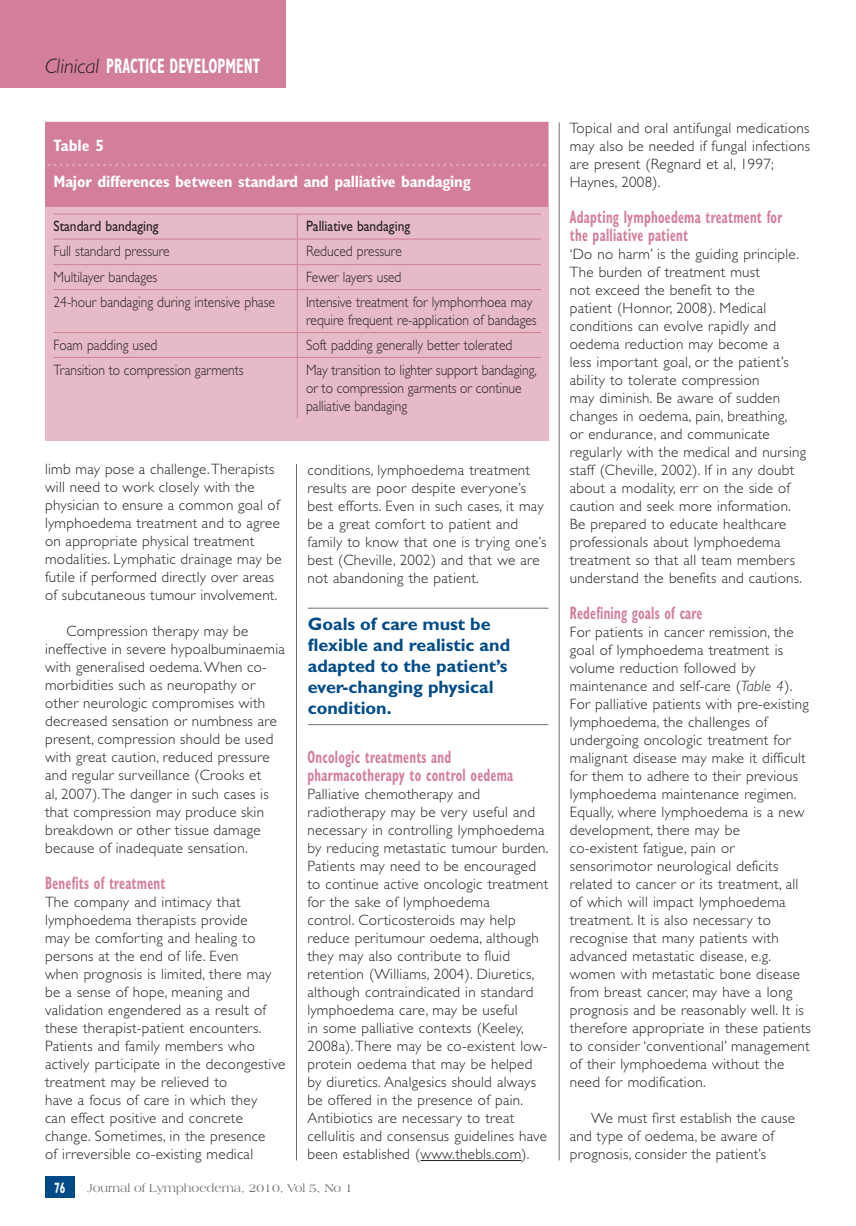
<style>
.page{position:relative;width:856px;height:1226px;background:#fff}
.page>*{position:absolute;margin:0;border:0;box-sizing:border-box;transform-origin:0 0}
.t1{font:700 condensed 21px "Gill Sans";color:#fff;scale:.7 1}
.A-head{font:700 condensed 18px/18px "Gill Sans";letter-spacing:.02em;color:#d37e9a;scale:.7 1}
.text_quote{font:700 18px/21px "Gill Sans";color:#004b87}
.table_header{font:700 condensed 16.5px "Gill Sans";letter-spacing:-.015em;color:#fff}
.First_para{font:300 15px/18px "Gill Sans";letter-spacing:.02em;color:#231f20}
.Body_text{font:300 15px/18px "Gill Sans";letter-spacing:.02em;color:#231f20}
.table_text{font:300 15px/18px "Gill Sans";color:#231f20;scale:.9 1}
.First_para-2{font:300 15px/18px "Gill Sans";color:#231f20;scale:.9 1}
.table_text-2{font:15px "Gill Sans";color:#231f20;scale:.9 1}
.t2{font:700 condensed 15px "Gill Sans";color:#fff;scale:.7 1}
.t3{font:12px "Americana BT";color:#727172}
.s1{font-weight:300;font-style:italic;font-stretch:normal;color:#231f20}
.s2{font-style:italic}
</style>
<div class="page">
<div style="left:0;top:0;width:286px;height:88px;background:#d37e9a"></div>
<div style="left:45px;top:1176px;width:30px;height:21px;background:#004b87"></div>
<hr style="left:296px;top:464px;width:1px;height:696px;background:#727172">
<hr style="left:559px;top:122px;width:1px;height:1038px;background:#727172">
<div style="left:45px;top:206px;width:503px;height:235px;background:#e6bac6"></div>
<hr style="left:54px;top:214px;width:243px;height:1px;background:#d37e9a">
<hr style="left:54px;top:239px;width:243px;height:1px;background:#d37e9a">
<hr style="left:54px;top:264px;width:243px;height:1px;background:#d37e9a">
<hr style="left:54px;top:289px;width:243px;height:1px;background:#d37e9a">
<hr style="left:297px;top:214px;width:244px;height:1px;background:#d37e9a">
<hr style="left:297px;top:239px;width:244px;height:1px;background:#d37e9a">
<hr style="left:297px;top:264px;width:244px;height:1px;background:#d37e9a">
<svg style="left:297px;top:214px;width:1px;height:75px"></svg>
<hr style="left:297px;top:289px;width:244px;height:1px;background:#d37e9a">
<hr style="left:297px;top:290px;width:1px;height:42px;background:#d37e9a">
<hr style="left:297px;top:358px;width:1px;height:60px;background:#d37e9a">
<hr style="left:54px;top:332px;width:243px;height:1px;background:#d37e9a">
<hr style="left:297px;top:332px;width:244px;height:1px;background:#d37e9a">
<svg style="left:297px;top:333px;width:1px;height:24px"></svg>
<hr style="left:54px;top:357px;width:243px;height:1px;background:#d37e9a">
<hr style="left:297px;top:357px;width:244px;height:1px;background:#d37e9a">
<div style="left:45px;top:122px;width:503px;height:85px;background:#d37e9a"></div>
<svg style="left:49px;top:163px;width:496px;height:3px"></svg>
<hr style="left:308px;top:608px;width:240px;height:1px;background:#727172">
<hr style="left:308px;top:724px;width:240px;height:1px;background:#727172">
<hr style="left:420px;top:1160px;width:101px;height:1px;background:#231f20">
<p class="t1" style="left:45px;top:54px;width:309px"><span class="s1">Clinical</span> PRACTICE DEVELOPMENT</p>
<p class="table_header" style="left:54px;top:136px;width:52px">Table 5</p>
<p class="table_header" style="left:54px;top:172px;width:418px">Major differences between standard and palliative bandaging</p>
<p class="table_text-2" style="left:54px;top:218px;width:118px">Standard bandaging</p>
<p class="table_text-2" style="left:306px;top:218px;width:117px">Palliative bandaging</p>
<p class="table_text" style="left:54px;top:242px;width:131px">Full standard pressure</p>
<p class="table_text" style="left:306px;top:242px;width:108px">Reduced pressure</p>
<p class="table_text" style="left:54px;top:268px;width:117px">Multilayer bandages</p>
<p class="table_text" style="left:306px;top:268px;width:108px">Fewer layers used</p>
<p class="table_text" style="left:54px;top:293px;width:247px">24-hour bandaging during intensive phase</p>
<p class="table_text" style="left:306px;top:293px;width:258px">Intensive treatment for lymphorrhoea may require frequent re-application of bandages</p>
<p class="table_text" style="left:54px;top:336px;width:117px">Foam padding used</p>
<p class="table_text" style="left:306px;top:336px;width:231px">Soft padding generally better tolerated</p>
<p class="First_para-2" style="left:54px;top:361px;width:213px">Transition to compression garments</p>
<p class="First_para-2" style="left:306px;top:361px;width:258px">May transition to lighter support bandaging, or to compression garments or continue palliative bandaging</p>
<p class="Body_text" style="left:45px;top:460px;width:238px">limb may pose a challenge. Therapists will need to work closely with the physician to ensure a common goal of lymphoedema treatment and to agree on appropriate physical treatment modalities. Lymphatic drainage may be futile if performed directly over areas of subcutaneous tumour involvement.</p>
<p class="Body_text" style="left:45px;top:622px;width:241px;text-indent:21px">Compression therapy may be ineffective in severe hypoalbuminaemia with generalised oedema. When co&shy;morbidities such as neuropathy or other neurologic compromises with decreased sensation or numbness are present, compression should be used with great caution, reduced pressure and regular surveillance (Crooks et<br>al, 2007). The danger in such cases is that compression may produce skin breakdown or other tissue damage because of inadequate sensation.</p>
<p class="A-head" style="left:45px;top:873px;width:173px">Benefits of treatment</p>
<p class="First_para" style="left:45px;top:892px;width:242px">The company and intimacy that lymphoedema therapists provide<br>may be comforting and healing to persons at the end of life. Even<br>when prognosis is limited, there may be a sense of hope, meaning and validation engendered as a result of these therapist-patient encounters.<br>Patients and family members who actively participate in the decongestive treatment may be relieved to<br>have a focus of care in which they<br>can effect positive and concrete change. Sometimes, in the presence<br>of irreversible co-existing medical</p>
<p class="First_para" style="left:307px;top:461px;width:240px">conditions, lymphoedema treatment results are poor despite everyone’s best efforts. Even in such cases, it may be a great comfort to patient and family to know that one is trying one’s best (Cheville, 2002) and that we are not abandoning the patient.</p>
<p class="text_quote" style="left:308px;top:613px;width:204px">Goals of care must be flexible and realistic and adapted to the patient’s ever-changing physical condition.</p>
<p class="A-head" style="left:307px;top:747px;width:295px">Oncologic treatments and pharmacotherapy to control oedema</p>
<p class="First_para" style="left:307px;top:785px;width:242px">Palliative chemotherapy and radiotherapy may be very useful and necessary in controlling lymphoedema by reducing metastatic tumour burden.<br>Patients may need to be encouraged to continue active oncologic treatment for the sake of lymphoedema<br>control. Corticosteroids may help reduce peritumour oedema, although they may also contribute to fluid retention (Williams, 2004). Diuretics, although contraindicated in standard lymphoedema care, may be useful<br>in some palliative contexts (Keeley, 2008a). There may be co-existent low&shy;protein oedema that may be helped by diuretics. Analgesics should always be offered in the presence of pain.<br>Antibiotics are necessary to treat cellulitis and consensus guidelines have been established (www.thebls.com).</p>
<p class="t2" style="left:54px;top:1178px;width:17px">76</p>
<p class="t3" style="left:88px;top:1180px;width:267px">Journal of Lymphoedema, 2010, Vol 5, No 1</p>
<p class="First_para" style="left:569px;top:119px;width:242px">Topical and oral antifungal medications may also be needed if fungal infections are present (Regnard et al, 1997;<br>Haynes, 2008).</p>
<p class="A-head" style="left:569px;top:208px;width:305px">Adapting lymphoedema treatment for the palliative patient</p>
<p class="First_para" style="left:569px;top:245px;width:238px">‘Do no harm’ is the guiding principle.<br>The burden of treatment must<br>not exceed the benefit to the<br>patient (Honnor, 2008). Medical conditions can evolve rapidly and oedema reduction may become a<br>less important goal, or the patient’s ability to tolerate compression<br>may diminish. Be aware of sudden changes in oedema, pain, breathing,<br>or endurance, and communicate regularly with the medical and nursing staff (Cheville, 2002). If in any doubt about a modality, err on the side of caution and seek more information.<br>Be prepared to educate healthcare professionals about lymphoedema treatment so that all team members understand the benefits and cautions.</p>
<p class="A-head" style="left:569px;top:604px;width:191px">Redefining goals of care</p>
<p class="First_para" style="left:569px;top:623px;width:242px">For patients in cancer remission, the goal of lymphoedema treatment is volume reduction followed by maintenance and self-care (<span class="s2">Table 4</span>).<br>For palliative patients with pre-existing lymphoedema, the challenges of undergoing oncologic treatment for malignant disease may make it difficult for them to adhere to their previous lymphoedema maintenance regimen.<br>Equally, where lymphoedema is a new development, there may be co-existent fatigue, pain or sensorimotor neurological deficits related to cancer or its treatment, all of which will impact lymphoedema treatment. It is also necessary to recognise that many patients with advanced metastatic disease, e.g. women with metastatic bone disease from breast cancer, may have a long prognosis and be reasonably well. It is therefore appropriate in these patients to consider ‘conventional’ management of their lymphoedema without the need for modification.</p>
<p class="Body_text" style="left:569px;top:1109px;width:226px;text-indent:21px">We must first establish the cause and type of oedema, be aware of prognosis, consider the patient’s</p>
</div>
